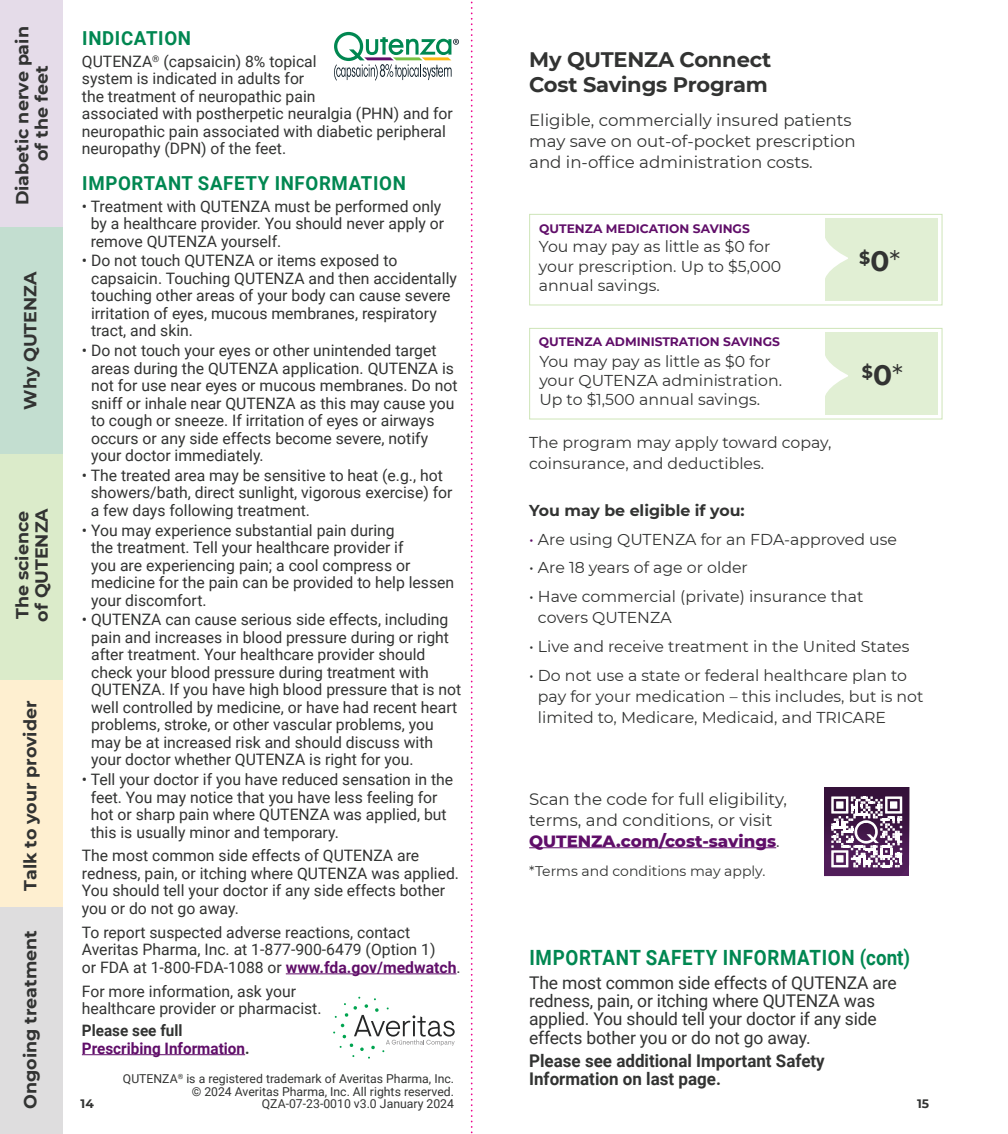
<style>
.page{position:relative;width:1008px;height:1134px;background:#fff}
.page>*{position:absolute;margin:0;border:0;box-sizing:border-box;transform-origin:0 0}
.New_Header{font:700 21px/24.5px "Montserrat";letter-spacing:-.01em;color:#323332}
.ISI_Header{font:700 21px "Roboto";letter-spacing:.035em;color:#008751;scale:.89 1}
.t1{font:700 19.25px "Roboto";letter-spacing:.035em;color:#008751}
.t2{font:17.5px/18.4px "Roboto";letter-spacing:-.01em;color:#323332}
.New_Header-2{font:700 17.5px/19.2px "Montserrat";color:#323332}
.t3{font:700 17.5px/18.4px "Roboto";color:#323332}
.New_Header-3{font:16.62px/21px "Montserrat";color:#323332}
.Body_copy{font:16.62px/21px "Montserrat";color:#323332}
.t4{font:15.75px/17.5px "Roboto";color:#323332}
.Bullet_Callouts{font:15.75px/21px "Montserrat";color:#323332}
.New_Header-4{font:15.75px/19.2px "Montserrat";color:#323332}
.t5{font:700 15.75px/17.5px "Roboto";color:#600e69}
.Bullet_Callouts-2{font:700 15.75px "Montserrat";color:#323332}
.New_Header-5{font:14px "Montserrat";color:#323332}
.t6{font:12.25px "Roboto";color:#323332}
.New_Header-6{font:700 12.25px "Montserrat";color:#600e69}
.Body_copy-2{font:700 12.25px "Montserrat";color:#323332}
.s1{font-weight:700;color:#600e69}
.s2{color:#323332}
.s3{font-size:28px}
.s4{font-weight:400;font-size:28px}
.s5{color:#600e69}
.s6{font-weight:800;color:#600e69}
</style>
<div class="page">
<hr style="left:286px;top:973px;width:171px;height:1px;background:#600e69">
<hr style="left:82px;top:1054px;width:163px;height:1px;background:#600e69">
<svg style="left:334px;top:32px;width:125px;height:49px"></svg>
<hr style="left:529px;top:847px;width:247px;height:1px;background:#600e69">
<svg style="left:824px;top:788px;width:85px;height:88px"></svg>
<svg style="left:333px;top:997px;width:122px;height:62px"></svg>
<div style="left:825px;top:332px;width:113px;height:83px;background:#e1efd4"></div>
<div style="left:825px;top:218px;width:113px;height:83px;background:#e1efd4"></div>
<svg style="left:825px;top:356px;width:23px;height:40px"></svg>
<svg style="left:825px;top:238px;width:23px;height:40px"></svg>
<div style="left:529px;top:328px;width:413px;height:91px;border:1px solid #cee5b8"></div>
<div style="left:529px;top:214px;width:413px;height:91px;border:1px solid #cee5b8"></div>
<div style="left:0;top:906px;width:63px;height:228px;background:#deddde"></div>
<div style="left:0;top:454px;width:63px;height:226px;background:#dbebca"></div>
<div style="left:0;top:0;width:63px;height:232px;background:#e5dce9"></div>
<div style="left:0;top:227px;width:63px;height:227px;background:#c3ded0"></div>
<div style="left:0;top:680px;width:63px;height:227px;background:#feefd0"></div>
<svg style="left:471px;top:1px;width:2px;height:1133px"></svg>
<p class="New_Header-2" style="left:12px;top:205px;width:181px;text-align:center;rotate:-90deg">Diabetic nerve pain of the feet</p>
<p class="New_Header-2" style="left:20px;top:410px;width:140px;rotate:-90deg">Why QUTENZA</p>
<p class="New_Header-2" style="left:12px;top:622px;width:115px;rotate:-90deg">The science of QUTENZA</p>
<p class="New_Header-2" style="left:20px;top:891px;width:191px;rotate:-90deg">Talk to your provider</p>
<p class="New_Header-2" style="left:20px;top:1109px;width:180px;rotate:-90deg">Ongoing treatment</p>
<p class="t1" style="left:82px;top:25px;width:110px">INDICATION</p>
<p class="t4" style="left:82px;top:52px;width:373px">QUTENZA<sup>®</sup> (capsaicin) 8% topical<br>system is indicated in adults for<br>the treatment of neuropathic pain<br>associated with postherpetic neuralgia (PHN) and for neuropathic pain associated with diabetic peripheral neuropathy (DPN) of the feet.</p>
<p class="t1" style="left:82px;top:170px;width:325px">IMPORTANT SAFETY INFORMATION</p>
<p class="t4" style="left:91px;top:197px;width:355px;text-indent:-9px">• Treatment with QUTENZA must be performed only by a healthcare provider. You should never apply or remove QUTENZA yourself.</p>
<p class="t4" style="left:91px;top:251px;width:367px;text-indent:-9px">• Do not touch QUTENZA or items exposed to capsaicin. Touching QUTENZA and then accidentally touching other areas of your body can cause severe irritation of eyes, mucous membranes, respiratory tract, and skin.</p>
<p class="t4" style="left:91px;top:341px;width:368px;text-indent:-9px">• Do not touch your eyes or other unintended target areas during the QUTENZA application. QUTENZA is not for use near eyes or mucous membranes. Do not sniff or inhale near QUTENZA as this may cause you to cough or sneeze. If irritation of eyes or airways occurs or any side effects become severe, notify your doctor immediately.</p>
<p class="t4" style="left:91px;top:466px;width:363px;text-indent:-9px">• The treated area may be sensitive to heat (e.g., hot showers/bath, direct sunlight, vigorous exercise) for a few days following treatment.</p>
<p class="t4" style="left:91px;top:521px;width:365px;text-indent:-9px">• You may experience substantial pain during<br>the treatment. Tell your healthcare provider if<br>you are experiencing pain; a cool compress or medicine for the pain can be provided to help lessen your discomfort.</p>
<p class="t4" style="left:91px;top:610px;width:372px;text-indent:-9px">• QUTENZA can cause serious side effects, including pain and increases in blood pressure during or right after treatment. Your healthcare provider should check your blood pressure during treatment with QUTENZA. If you have high blood pressure that is not well controlled by medicine, or have had recent heart problems, stroke, or other vascular problems, you may be at increased risk and should discuss with your doctor whether QUTENZA is right for you.</p>
<p class="t4" style="left:91px;top:770px;width:364px;text-indent:-9px">• Tell your doctor if you have reduced sensation in the feet. You may notice that you have less feeling for hot or sharp pain where QUTENZA was applied, but this is usually minor and temporary.</p>
<p class="t4" style="left:82px;top:846px;width:379px">The most common side effects of QUTENZA are redness, pain, or itching where QUTENZA was applied.<br>You should tell your doctor if any side effects bother you or do not go away.</p>
<p class="t4" style="left:82px;top:923px;width:380px">To report suspected adverse reactions, contact<br>Averitas Pharma, Inc. at 1-877-900-6479 (Option 1)<br>or FDA at 1-800-FDA-1088 or <span class="s1">www.fda.gov/medwatch</span>.</p>
<p class="t4" style="left:82px;top:982px;width:241px">For more information, ask your healthcare provider or pharmacist.</p>
<p class="t5" style="left:82px;top:1021px;width:169px"><span class="s2">Please see full<br></span>Prescribing Information<span class="s2">.</span></p>
<p class="t6" style="left:123px;top:1070px;width:333px">QUTENZA<sup>®</sup> is a registered trademark of Averitas Pharma, Inc.</p>
<p class="t6" style="left:192px;top:1083px;width:264px">© 2024 Averitas Pharma, Inc. All rights reserved.</p>
<p class="t6" style="left:262px;top:1095px;width:194px">QZA-07-23-0010 v3.0 January 2024</p>
<p class="New_Header" style="left:529px;top:47px;width:244px">My QUTENZA Connect<br>Cost Savings Program</p>
<p class="New_Header-3" style="left:529px;top:109px;width:328px">Eligible, commercially insured patients may save on out-of-pocket prescription and in-office administration costs.</p>
<p class="New_Header-6" style="left:539px;top:220px;width:212px">QUTENZA MEDICATION SAVINGS</p>
<p class="New_Header-4" style="left:539px;top:237px;width:244px">You may pay as little as $0 for your prescription. Up to $5,000 annual savings.</p>
<p class="New_Header-2" style="left:859px;top:247px;width:42px">$<span class="s3">0</span><span class="s4">*</span></p>
<p class="New_Header-6" style="left:539px;top:333px;width:243px">QUTENZA ADMINISTRATION SAVINGS</p>
<p class="New_Header-4" style="left:539px;top:351px;width:244px">You may pay as little as $0 for your QUTENZA administration.<br>Up to $1,500 annual savings.</p>
<p class="New_Header-2" style="left:862px;top:362px;width:42px">$<span class="s3">0</span><span class="s4">*</span></p>
<p class="New_Header-4" style="left:529px;top:431px;width:304px;line-height:21px">The program may apply toward copay, coinsurance, and deductibles.</p>
<p class="Bullet_Callouts-2" style="left:529px;top:499px;width:217px">You may be eligible if you:</p>
<p class="Bullet_Callouts" style="left:529px;top:528px;width:369px"><span class="s5">•</span> Are using QUTENZA for an FDA-approved use</p>
<p class="Bullet_Callouts" style="left:529px;top:557px;width:220px">• Are 18 years of age or older</p>
<p class="Bullet_Callouts" style="left:538px;top:586px;width:327px;text-indent:-9px">• Have commercial (private) insurance that covers QUTENZA</p>
<p class="Bullet_Callouts" style="left:529px;top:636px;width:382px">• Live and receive treatment in the United States</p>
<p class="Bullet_Callouts" style="left:538px;top:664px;width:387px;text-indent:-9px">• Do not use a state or federal healthcare plan to pay for your medication – this includes, but is not limited to, Medicare, Medicaid, and TRICARE</p>
<p class="Body_copy" style="left:529px;top:788px;width:259px">Scan the code for full eligibility, terms, and conditions, or visit<br><span class="s6">QUTENZA.com/cost-savings</span>.</p>
<p class="New_Header-5" style="left:529px;top:861px;width:238px">*Terms and conditions may apply.</p>
<p class="ISI_Header" style="left:530px;top:943px;width:429px">IMPORTANT SAFETY INFORMATION (cont)</p>
<p class="t2" style="left:529px;top:973px;width:369px">The most common side effects of QUTENZA are redness, pain, or itching where QUTENZA was applied. You should tell your doctor if any side effects bother you or do not go away.</p>
<p class="t3" style="left:529px;top:1051px;width:297px">Please see additional Important Safety<br>Information on last page.</p>
<p class="Body_copy-2" style="left:81px;top:1095px;width:15px">14</p>
<p class="Body_copy-2" style="left:917px;top:1095px;width:14px">15</p>
</div>
